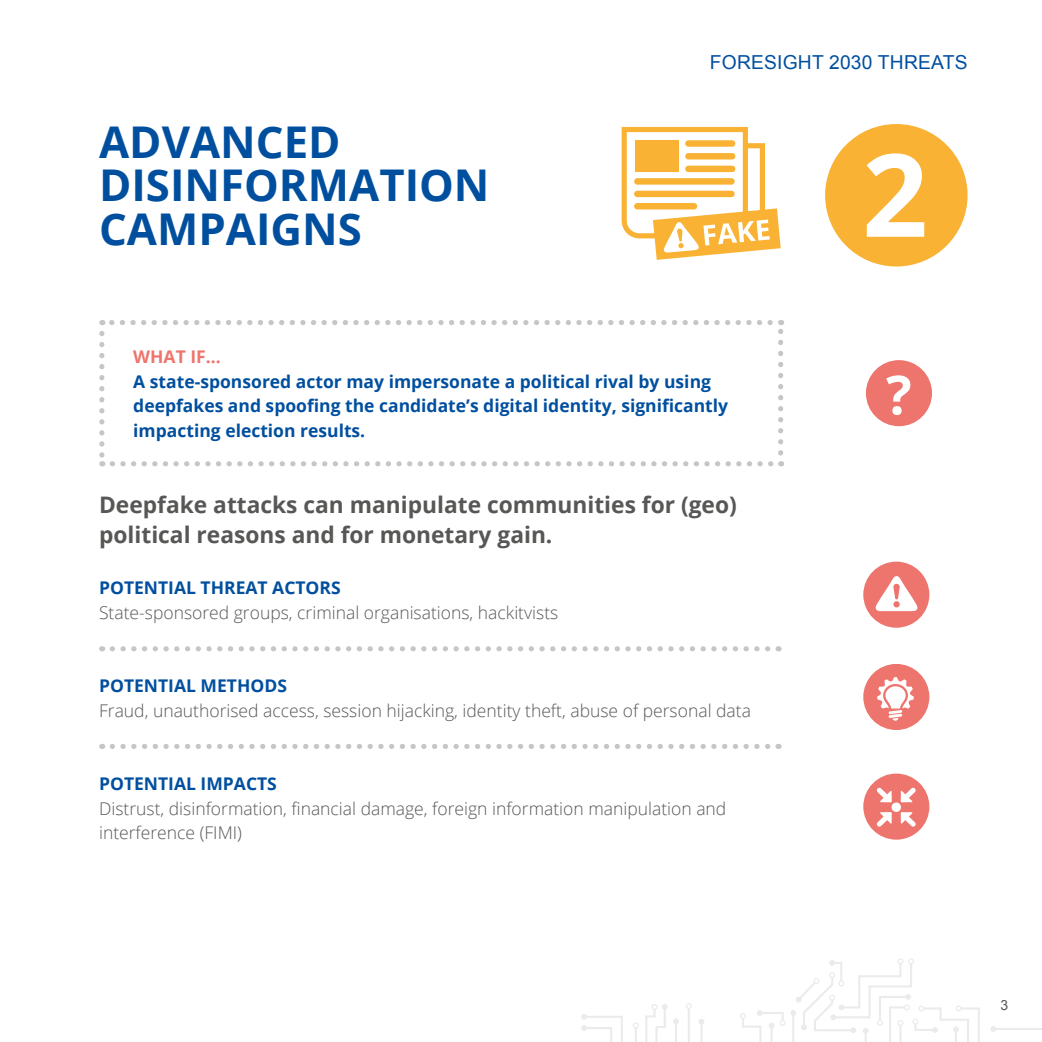
<style>
.page{position:relative;width:1042px;height:1042px;background:#fff}
.page>*{position:absolute;margin:0;border:0;box-sizing:border-box;transform-origin:0 0}
.t1{font:700 115.15px "Open Sans";color:#fff}
.t2{font:700 53.9px "Open Sans";color:#fff}
.t3{font:700 43.75px/43.8px "Open Sans";color:#004f9f}
.t4{font:700 22.75px/29.8px "Open Sans";color:#575756}
.t5{font:19.25px "Arial";letter-spacing:.01em;color:#004f9f}
.t6{font:300 17.5px/24.5px "Open Sans";color:#575756}
.t7{font:700 17.5px/24.5px "Open Sans";color:#004f9f}
.t8{font:700 17.5px "Open Sans";color:#ee756d}
.t9{font:14px "Arial";color:#575756}
</style>
<div class="page">
<svg style="left:990px;top:1026px;width:52px;height:6px"></svg>
<svg style="left:581px;top:1003px;width:123px;height:39px"></svg>
<svg style="left:740px;top:958px;width:240px;height:84px"></svg>
<div style="left:825px;top:124px;width:142px;height:142px;background:#f9b234;border-radius:50%"></div>
<div style="left:863px;top:561px;width:66px;height:67px;background:#ee756d;border-radius:50%"></div>
<svg style="left:875px;top:576px;width:43px;height:35px"></svg>
<svg style="left:112px;top:646px;width:667px;height:5px"></svg>
<svg style="left:112px;top:744px;width:667px;height:5px"></svg>
<div style="left:863px;top:664px;width:66px;height:66px;background:#ee756d;border-radius:50%"></div>
<svg style="left:877px;top:677px;width:37px;height:44px"></svg>
<div style="left:863px;top:773px;width:66px;height:66px;background:#ee756d;border-radius:50%"></div>
<svg style="left:901px;top:788px;width:15px;height:14px"></svg>
<svg style="left:901px;top:812px;width:15px;height:14px"></svg>
<svg style="left:876px;top:788px;width:16px;height:14px"></svg>
<svg style="left:876px;top:812px;width:16px;height:14px"></svg>
<div style="left:891px;top:802px;width:10px;height:10px;background:#fff;border-radius:50%"></div>
<div style="left:866px;top:360px;width:66px;height:66px;background:#ee756d;border-radius:50%"></div>
<svg style="left:621px;top:127px;width:160px;height:133px"></svg>
<svg style="left:99px;top:333px;width:5px;height:133px"></svg>
<svg style="left:112px;top:461px;width:669px;height:5px"></svg>
<svg style="left:778px;top:320px;width:5px;height:133px"></svg>
<svg style="left:102px;top:320px;width:668px;height:5px"></svg>
<h3 class="t3" style="left:99px;top:119px;width:392px">ADVANCED<br>DISINFORMATION<br>CAMPAIGNS</h3>
<p class="t5" style="left:710px;top:50px;width:259px">FORESIGHT 2030 THREATS</p>
<h1 class="t1" style="left:862px;top:114px;width:67px">2</h1>
<p class="t8" style="left:133px;top:344px;width:89px">WHAT IF…</p>
<p class="t7" style="left:133px;top:368px;width:596px">A state-sponsored actor may impersonate a political rival by using deepfakes and spoofing the candidate’s digital identity, significantly impacting election results.</p>
<h3 class="t4" style="left:99px;top:489px;width:639px">Deepfake attacks can manipulate communities for (geo) political reasons and for monetary gain.</h3>
<p class="t7" style="left:99px;top:575px;width:243px">POTENTIAL THREAT ACTORS</p>
<p class="t6" style="left:99px;top:599px;width:461px">State-sponsored groups, criminal organisations, hackitvists</p>
<p class="t7" style="left:99px;top:673px;width:189px">POTENTIAL METHODS</p>
<p class="t6" style="left:99px;top:697px;width:653px">Fraud, unauthorised access, session hijacking, identity theft, abuse of personal data</p>
<p class="t7" style="left:99px;top:771px;width:179px">POTENTIAL IMPACTS</p>
<p class="t6" style="left:99px;top:795px;width:629px">Distrust, disinformation, financial damage, foreign information manipulation and interference (FIMI)</p>
<h2 class="t2" style="left:886px;top:357px;width:27px">?</h2>
<p class="t9" style="left:1000px;top:996px;width:9px">3</p>
</div>
